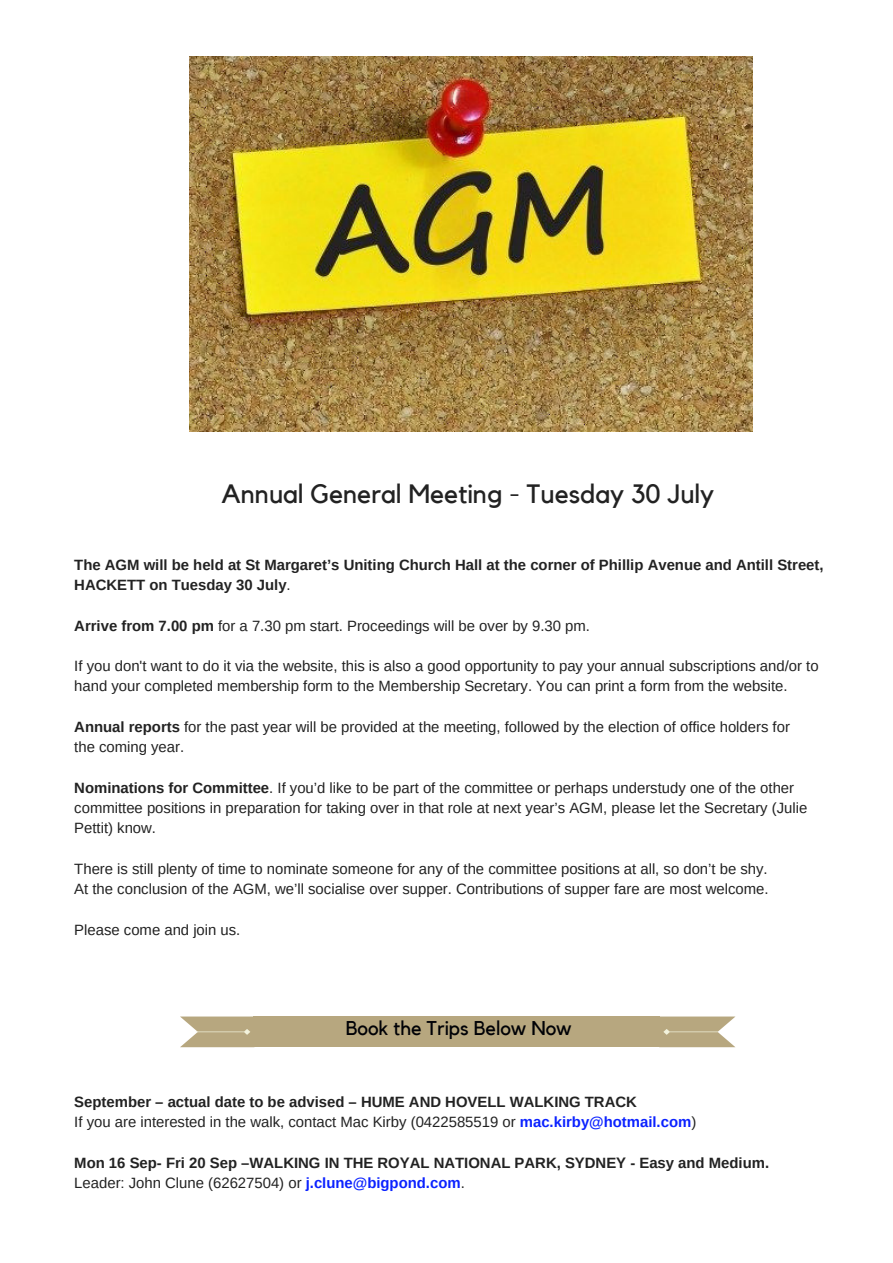
<style>
.page{position:relative;width:893px;height:1263px;background:#fff}
.page>*{position:absolute;margin:0;border:0;box-sizing:border-box;transform-origin:0 0}
.t1{font:26.55px "Kollektif";color:#222}
.t2{font:19.8px "Kollektif";color:#000106}
.t3{font:14.85px/20.2px "Arimo";color:#222}
.t4{font:700 14.85px/20.2px "Arimo";color:#222}
.s1{font-weight:400}
.s2{font-weight:700}
.s3{color:#0b22ff}
</style>
<div class="page">
<img style="left:189px;top:56px;width:563px;height:375px">
<div style="left:254px;top:1016px;width:406px;height:31px;background:#b7a77f"></div>
<svg style="left:180px;top:1016px;width:74px;height:31px;background:#c2b492"></svg>
<svg style="left:660px;top:1016px;width:75px;height:31px;background:#c1b491"></svg>
<h1 class="t1" style="left:221px;top:482px;width:494px">Annual General Meeting - Tuesday 30 July</h1>
<p class="t4" style="left:74px;top:554px;width:751px">The AGM will be held at St Margaret’s Uniting Church Hall at the corner of Phillip Avenue and Antill Street,<br>HACKETT on Tuesday 30 July<span class="s1">.</span></p>
<p class="t3" style="left:74px;top:615px;width:517px"><span class="s2">Arrive from 7.00 pm</span> for a 7.30 pm start. Proceedings will be over by 9.30 pm.</p>
<p class="t3" style="left:74px;top:656px;width:746px">If you don't want to do it via the website, this is also a good opportunity to pay your annual subscriptions and/or to hand your completed membership form to the Membership Secretary. You can print a form from the website.</p>
<p class="t3" style="left:74px;top:717px;width:717px"><span class="s2">Annual reports</span> for the past year will be provided at the meeting, followed by the election of office holders for the coming year.</p>
<p class="t3" style="left:74px;top:777px;width:735px"><span class="s2">Nominations for Committee</span>. If you’d like to be part of the committee or perhaps understudy one of the other committee positions in preparation for taking over in that role at next year’s AGM, please let the Secretary (Julie<br>Pettit) know.</p>
<p class="t3" style="left:74px;top:858px;width:696px">There is still plenty of time to nominate someone for any of the committee positions at all, so don’t be shy.<br>At the conclusion of the AGM, we’ll socialise over supper. Contributions of supper fare are most welcome.</p>
<p class="t3" style="left:74px;top:919px;width:168px">Please come and join us.</p>
<h2 class="t2" style="left:346px;top:1019px;width:227px">Book the Trips Below Now</h2>
<p class="t4" style="left:74px;top:1092px;width:623px">September – actual date to be advised – HUME AND HOVELL WALKING TRACK<br><span class="s1">If you are interested in the walk, contact Mac Kirby (0422585519 or</span> <span class="s3">mac.kirby@hotmail.com</span><span class="s1">)</span></p>
<p class="t4" style="left:74px;top:1152px;width:696px">Mon 16 Sep- Fri 20 Sep –WALKING IN THE ROYAL NATIONAL PARK, SYDNEY - Easy and Medium.<br><span class="s1">Leader: John Clune (62627504) or</span> <span class="s3">j.clune@bigpond.com</span><span class="s1">.</span></p>
</div>
